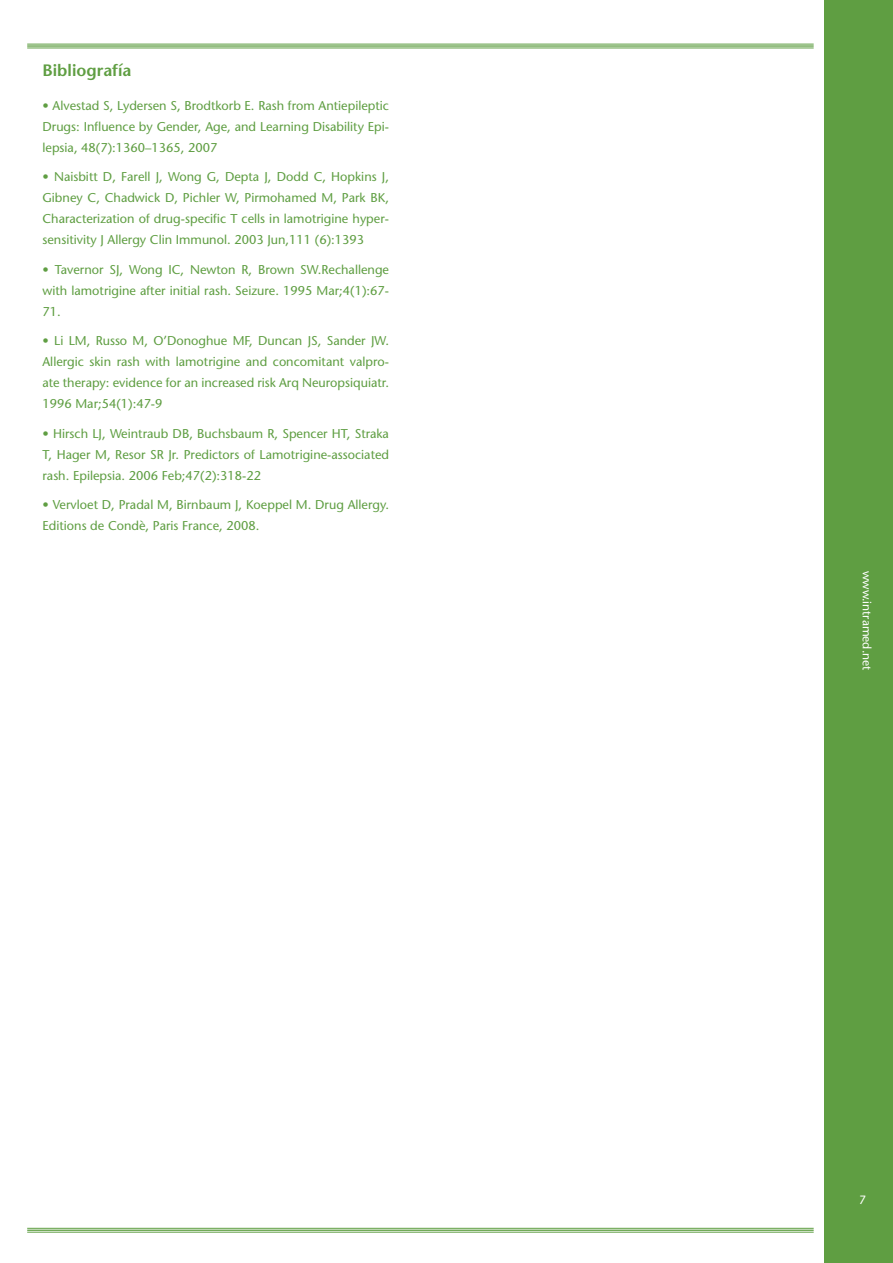
<style>
.page{position:relative;width:893px;height:1263px;background:#fff}
.page>*{position:absolute;margin:0;border:0;box-sizing:border-box;transform-origin:0 0}
.t1{font:600 16.5px "Stone Sans";color:#5f9e42}
.t2{font:12.75px/21px "Stone Sans";color:#5f9e42;text-align:justify}
.t3{font:12px "Stone Sans";color:#fff}
</style>
<div class="page">
<div style="left:825px;top:0;width:68px;height:1263px;background:#5f9e42"></div>
<hr style="left:27px;top:44px;width:787px;height:1px;background:#5e9e42">
<hr style="left:27px;top:45px;width:787px;height:2px;background:#5e9e42">
<hr style="left:27px;top:48px;width:787px;height:1px;background:#5e9e42">
<hr style="left:27px;top:1228px;width:787px;height:1px;background:#5e9e42">
<hr style="left:27px;top:1229px;width:787px;height:2px;background:#5e9e42">
<hr style="left:27px;top:1232px;width:787px;height:1px;background:#5e9e42">
<p class="t1" style="left:43px;top:60px;width:90px">Bibliografía</p>
<p class="t2" style="left:43px;top:95px;width:348px">• Alvestad S, Lydersen S, Brodtkorb E. Rash from Antiepileptic Drugs: Influence by Gender, Age, and Learning Disability Epi&shy;lepsia, 48(7):1360–1365, 2007</p>
<p class="t2" style="left:43px;top:166px;width:348px">• Naisbitt D, Farell J, Wong G, Depta J, Dodd C, Hopkins J, Gibney C, Chadwick D, Pichler W, Pirmohamed M, Park BK, Characterization of drug-specific T cells in lamotrigine hyper&shy;sensitivity J Allergy Clin Immunol. 2003 Jun,111 (6):1393</p>
<p class="t2" style="left:43px;top:259px;width:348px">• Tavernor SJ, Wong IC, Newton R, Brown SW.Rechallenge with lamotrigine after initial rash. Seizure. 1995 Mar;4(1):67- 71.</p>
<p class="t2" style="left:43px;top:331px;width:348px">• Li LM, Russo M, O’Donoghue MF, Duncan JS, Sander JW.<br>Allergic skin rash with lamotrigine and concomitant valpro&shy;ate therapy: evidence for an increased risk Arq Neuropsiquiatr.<br>1996 Mar;54(1):47-9</p>
<p class="t2" style="left:43px;top:423px;width:348px">• Hirsch LJ, Weintraub DB, Buchsbaum R, Spencer HT, Straka T, Hager M, Resor SR Jr. Predictors of Lamotrigine-associated rash. Epilepsia. 2006 Feb;47(2):318-22</p>
<p class="t2" style="left:43px;top:495px;width:348px">• Vervloet D, Pradal M, Birnbaum J, Koeppel M. Drug Allergy.<br>Editions de Condè, Paris France, 2008.</p>
<p class="t3" style="left:874px;top:571px;width:101px;rotate:90deg">www.intramed.net</p>
</div>
